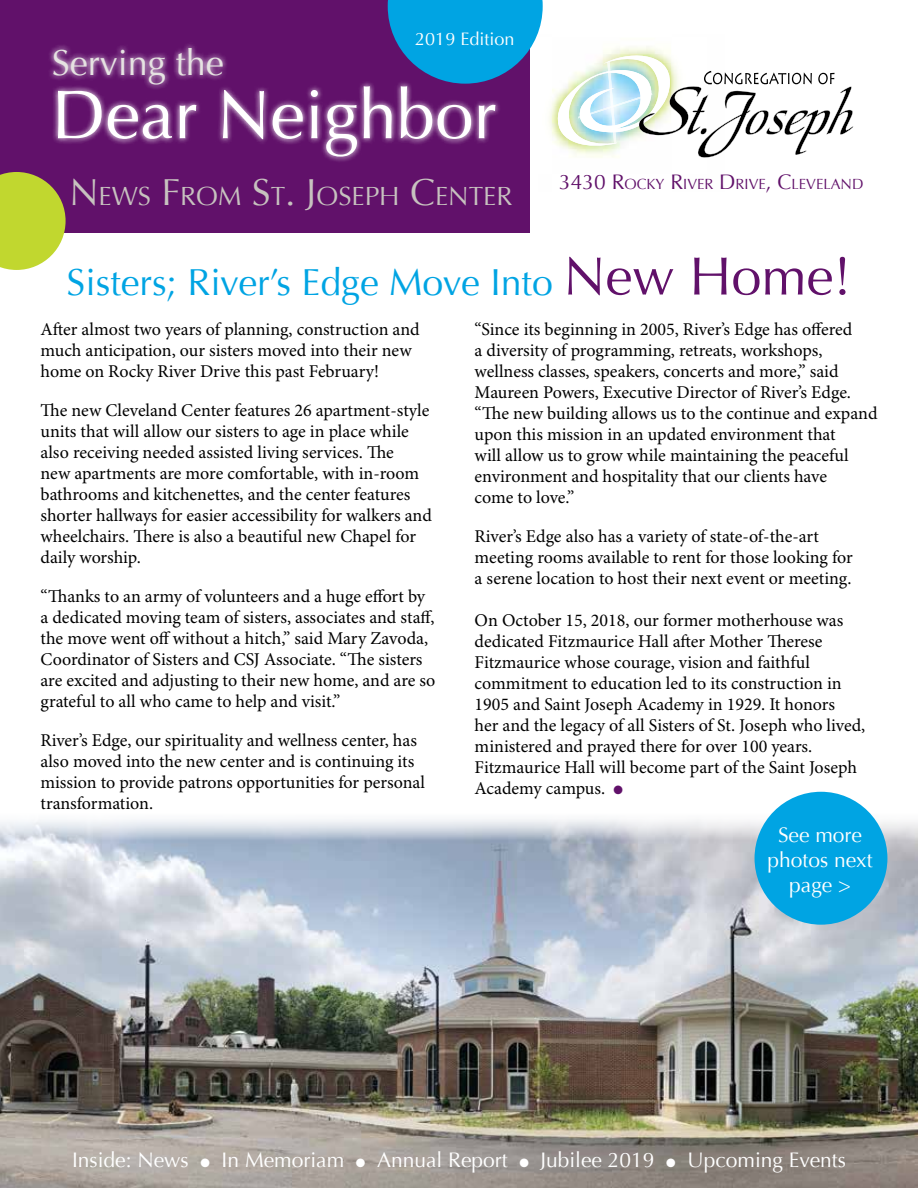
<style>
.page{position:relative;width:918px;height:1188px;background:#fff}
.page>*{position:absolute;margin:0;border:0;box-sizing:border-box;transform-origin:0 0}
.t1{font:69px "Optima";color:#fff}
.t2{font:37.5px "Optima";color:#00a4e3}
.t3{font:36px "Optima";color:#e6e3e2}
.t4{font:26.25px "Optima";color:#c7c2bf}
.t5{font:21px/25.2px "Optima";color:#fff;text-align:center}
.t6{font:18px/21px "Minion Pro";letter-spacing:-.005em;color:#000}
.t7{font:18px "Optima";color:#fff}
.t8{font:14.7px "Optima";color:#61116a}
.s1{font-size:37.5px}
.s2{font-size:21px}
.s3{font-size:54px;color:#61116a}
.s4{color:#61116a}
</style>
<div class="page">
<img style="left:0;top:811px;width:918px;height:377px">
<div style="left:0;top:0;width:529px;height:232px;background:#61116a"></div>
<svg style="left:49px;top:44px;width:451px;height:118px"></svg>
<svg style="left:0;top:172px;width:66px;height:98px"></svg>
<svg style="left:388px;top:0;width:155px;height:84px"></svg>
<div style="left:755px;top:792px;width:132px;height:133px;background:#00a4e3;border-radius:50%"></div>
<img style="left:538px;top:38px;width:14px;height:95px">
<img style="left:552px;top:46px;width:105px;height:97px">
<svg style="left:555px;top:49px;width:298px;height:109px"></svg>
<p class="t7" style="left:415px;top:28px;width:101px">2019 Edition</p>
<h3 class="t3" style="left:52px;top:42px;width:174px">Serving the</h3>
<h1 class="t1" style="left:52px;top:75px;width:446px">Dear Neighbor</h1>
<h3 class="t4" style="left:69px;top:181px;width:445px"><span class="s1">N</span>EWS <span class="s1">F</span>ROM <span class="s1">S</span>T<span class="s1">. J</span>OSEPH <span class="s1">C</span>ENTER</h3>
<p class="t8" style="left:559px;top:175px;width:293px"><span class="s2">3430 R</span>OCKY <span class="s2">R</span>IVER <span class="s2">D</span>RIVE<span class="s2">, C</span>LEVELAND</p>
<h2 class="t2" style="left:67px;top:260px;width:786px">Sisters; River’s Edge Move Into <span class="s3">New Home!</span></h2>
<p class="t6" style="left:475px;top:320px;width:404px">“Since its beginning in 2005, River’s Edge has offered<br>a diversity of programming, retreats, workshops, wellness classes, speakers, concerts and more,” said Maureen Powers, Executive Director of River’s Edge. “The new building allows us to the continue and expand upon this mission in an updated environment that<br>will allow us to grow while maintaining the peaceful environment and hospitality that our clients have<br>come to love.”</p>
<p class="t6" style="left:475px;top:527px;width:380px">River’s Edge also has a variety of state-of-the-art meeting rooms available to rent for those looking for a serene location to host their next event or meeting.</p>
<p class="t6" style="left:475px;top:611px;width:392px">On October 15, 2018, our former motherhouse was dedicated Fitzmaurice Hall after Mother Therese Fitzmaurice whose courage, vision and faithful commitment to education led to its construction in 1905 and Saint Joseph Academy in 1929. It honors<br>her and the legacy of all Sisters of St. Joseph who lived, ministered and prayed there for over 100 years.<br>Fitzmaurice Hall will become part of the Saint Joseph Academy campus. <span class="s4">●</span></p>
<p class="t6" style="left:40px;top:320px;width:381px">After almost two years of planning, construction and much anticipation, our sisters moved into their new home on Rocky River Drive this past February!</p>
<p class="t6" style="left:40px;top:401px;width:393px">The new Cleveland Center features 26 apartment-style units that will allow our sisters to age in place while also receiving needed assisted living services. The<br>new apartments are more comfortable, with in-room bathrooms and kitchenettes, and the center features shorter hallways for easier accessibility for walkers and wheelchairs. There is also a beautiful new Chapel for daily worship.</p>
<p class="t6" style="left:40px;top:587px;width:397px">“Thanks to an army of volunteers and a huge effort by a dedicated moving team of sisters, associates and staff, the move went off without a hitch,” said Mary Zavoda, Coordinator of Sisters and CSJ Associate. “The sisters are excited and adjusting to their new home, and are so grateful to all who came to help and visit.”</p>
<p class="t6" style="left:40px;top:731px;width:386px">River’s Edge, our spirituality and wellness center, has also moved into the new center and is continuing its mission to provide patrons opportunities for personal transformation.</p>
<p class="t5" style="left:768px;top:822px;width:107px">See more photos next page &gt;</p>
<p class="t5" style="left:72px;top:1147px;width:775px">Inside: News ● In Memoriam ● Annual Report ● Jubilee 2019 ● Upcoming Events</p>
</div>
